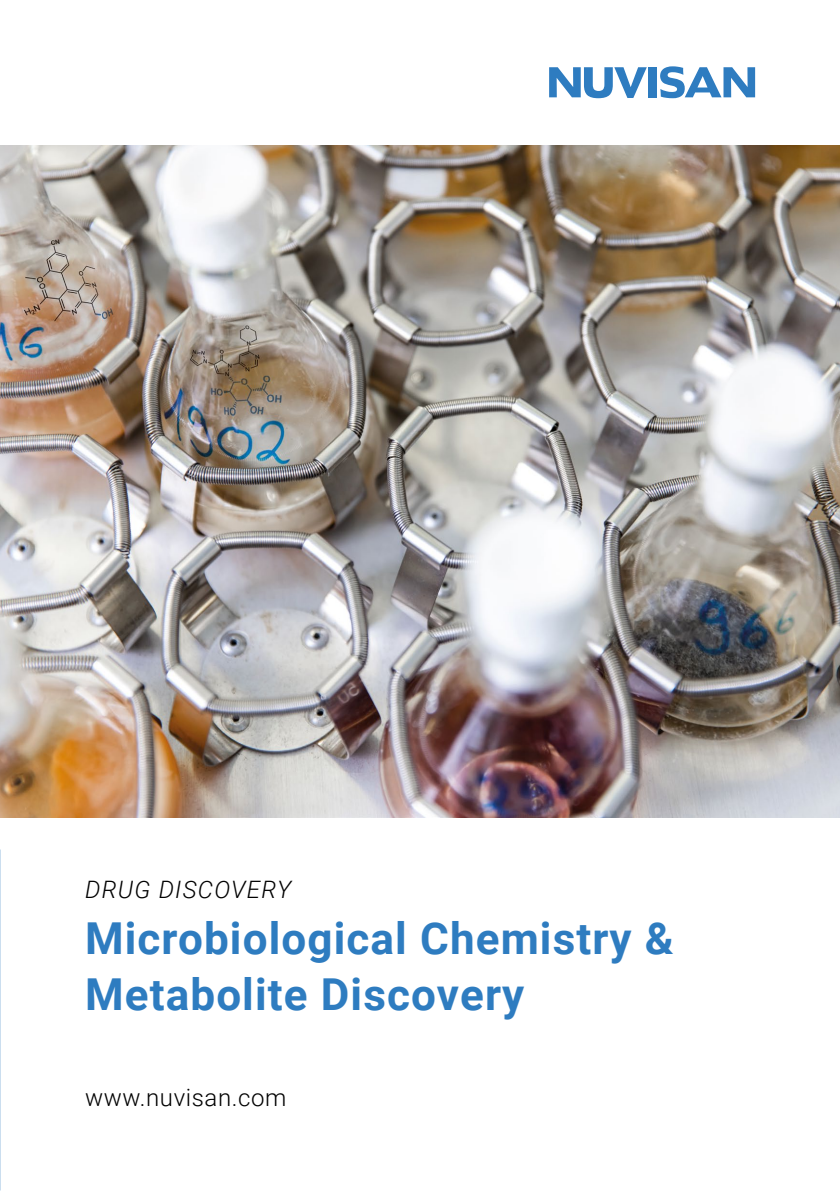
<style>
.page{position:relative;width:840px;height:1191px;background:#fff}
.page>*{position:absolute;margin:0;border:0;box-sizing:border-box;transform-origin:0 0}
.t1{font:700 44px/56px "Roboto";letter-spacing:.025em;color:#2e7cc0}
.t2{font:300 24px "Roboto";letter-spacing:.025em;color:#000}
.t3{font:italic 300 24px "Roboto";letter-spacing:.05em;color:#000}
</style>
<div class="page">
<svg style="left:549px;top:67px;width:97px;height:31px"></svg>
<div style="left:648px;top:67px;width:8px;height:30px;background:#2e7cc0"></div>
<svg style="left:660px;top:66px;width:94px;height:32px"></svg>
<img style="left:0;top:145px;width:839px;height:672px">
<p class="t3" style="left:85px;top:872px;width:207px">DRUG DISCOVERY</p>
<p class="t1" style="left:85px;top:908px;width:590px">Microbiological Chemistry &amp;<br>Metabolite Discovery</p>
<p class="t2" style="left:85px;top:1080px;width:203px">www.nuvisan.com</p>
</div>
